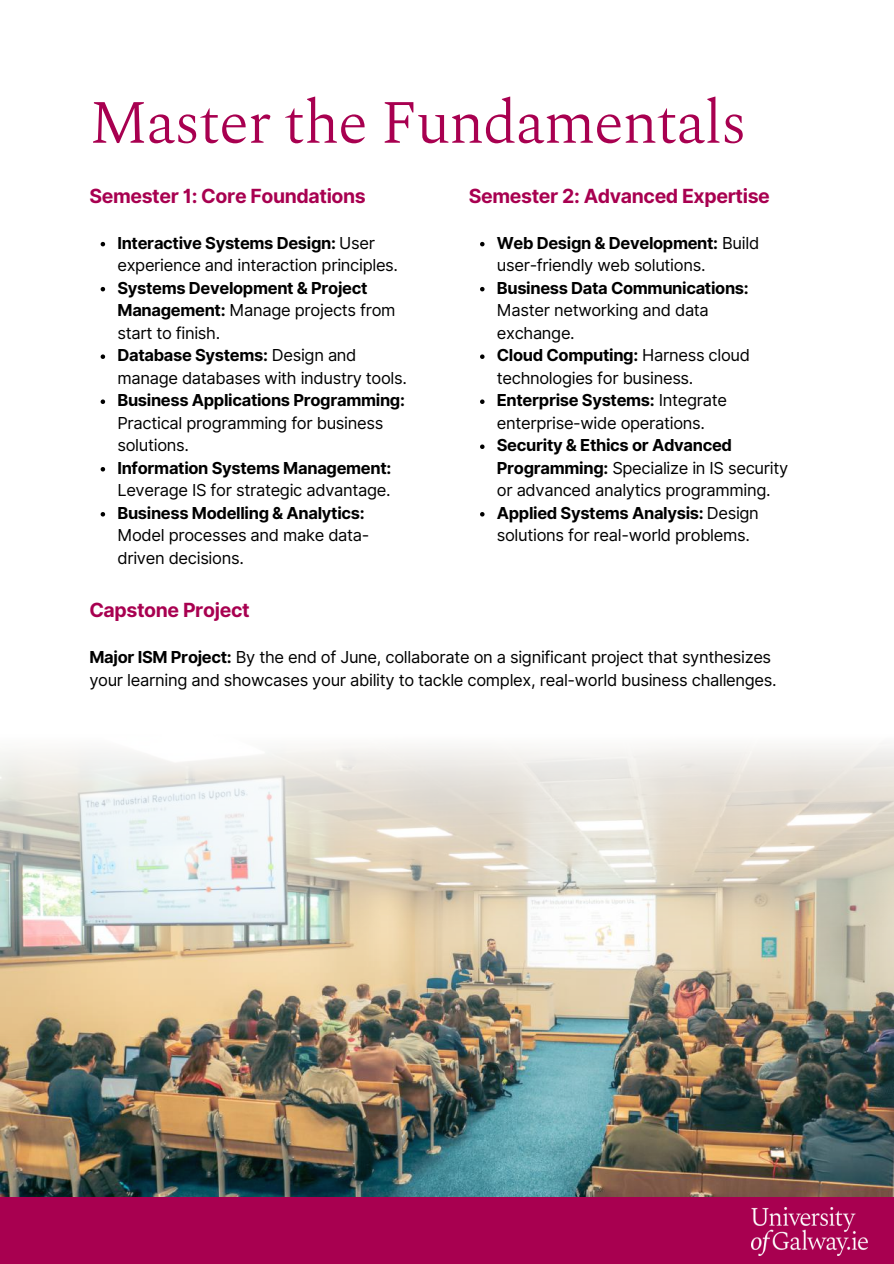
<style>
.page{position:relative;width:894px;height:1264px;background:#fff}
.page>*{position:absolute;margin:0;border:0;box-sizing:border-box;transform-origin:0 0}
.t1{font:300 61.5px "Spectral";letter-spacing:-.02em;color:#a80050}
.t2{font:700 19.5px "Inter";letter-spacing:-.02em;color:#a80050}
.t3{font:16.5px/22.5px "Inter";letter-spacing:-.02em;color:#000}
.t4{font:700 16.5px "Inter";letter-spacing:-.02em;color:#000}
.s1{font-weight:700}
</style>
<div class="page">
<div style="left:0;top:1196px;width:893px;height:67px;background:#a80050"></div>
<img style="left:751px;top:1207px;width:115px;height:48px">
<img style="left:0;top:743px;width:893px;height:453px">
<svg style="left:101px;top:242px;width:4px;height:4px"></svg>
<svg style="left:101px;top:287px;width:4px;height:4px"></svg>
<svg style="left:101px;top:354px;width:4px;height:5px"></svg>
<svg style="left:101px;top:399px;width:4px;height:5px"></svg>
<svg style="left:101px;top:467px;width:4px;height:4px"></svg>
<svg style="left:101px;top:512px;width:4px;height:4px"></svg>
<svg style="left:480px;top:242px;width:4px;height:4px"></svg>
<svg style="left:480px;top:287px;width:4px;height:4px"></svg>
<svg style="left:480px;top:354px;width:4px;height:5px"></svg>
<svg style="left:480px;top:399px;width:4px;height:5px"></svg>
<svg style="left:480px;top:444px;width:4px;height:5px"></svg>
<svg style="left:480px;top:512px;width:4px;height:4px"></svg>
<h1 class="t1" style="left:89px;top:78px;width:658px">Master the Fundamentals</h1>
<p class="t2" style="left:89px;top:184px;width:278px">Semester 1: Core Foundations</p>
<p class="t3" style="left:117px;top:231px;width:282px"><span class="s1">Interactive Systems Design:</span> User experience and interaction principles.</p>
<p class="t3" style="left:117px;top:276px;width:291px"><span class="s1">Systems Development &amp; Project<br>Management:</span> Manage projects from start to finish.<br><span class="s1">Database Systems:</span> Design and manage databases with industry tools.</p>
<p class="t4" style="left:117px;top:390px;width:289px">Business Applications Programming:</p>
<p class="t3" style="left:117px;top:411px;width:267px">Practical programming for business solutions.</p>
<p class="t4" style="left:117px;top:458px;width:275px">Information Systems Management:</p>
<p class="t3" style="left:117px;top:479px;width:275px">Leverage IS for strategic advantage.</p>
<p class="t4" style="left:117px;top:503px;width:249px">Business Modelling &amp; Analytics:</p>
<p class="t3" style="left:117px;top:524px;width:253px">Model processes and make data&shy;driven decisions.</p>
<p class="t2" style="left:468px;top:184px;width:302px">Semester 2: Advanced Expertise</p>
<p class="t3" style="left:496px;top:231px;width:264px"><span class="s1">Web Design &amp; Development:</span> Build user-friendly web solutions.</p>
<p class="t4" style="left:496px;top:278px;width:253px">Business Data Communications:</p>
<p class="t3" style="left:496px;top:299px;width:255px">Master networking and data exchange.<br><span class="s1">Cloud Computing:</span> Harness cloud technologies for business.<br><span class="s1">Enterprise Systems:</span> Integrate enterprise-wide operations.</p>
<p class="t3" style="left:496px;top:434px;width:293px"><span class="s1">Security &amp; Ethics or Advanced Programming:</span> Specialize in IS security or advanced analytics programming.<br><span class="s1">Applied Systems Analysis:</span> Design solutions for real-world problems.</p>
<p class="t2" style="left:89px;top:598px;width:162px">Capstone Project</p>
<p class="t3" style="left:89px;top:646px;width:688px"><span class="s1">Major ISM Project:</span> By the end of June, collaborate on a significant project that synthesizes your learning and showcases your ability to tackle complex, real-world business challenges.</p>
</div>
